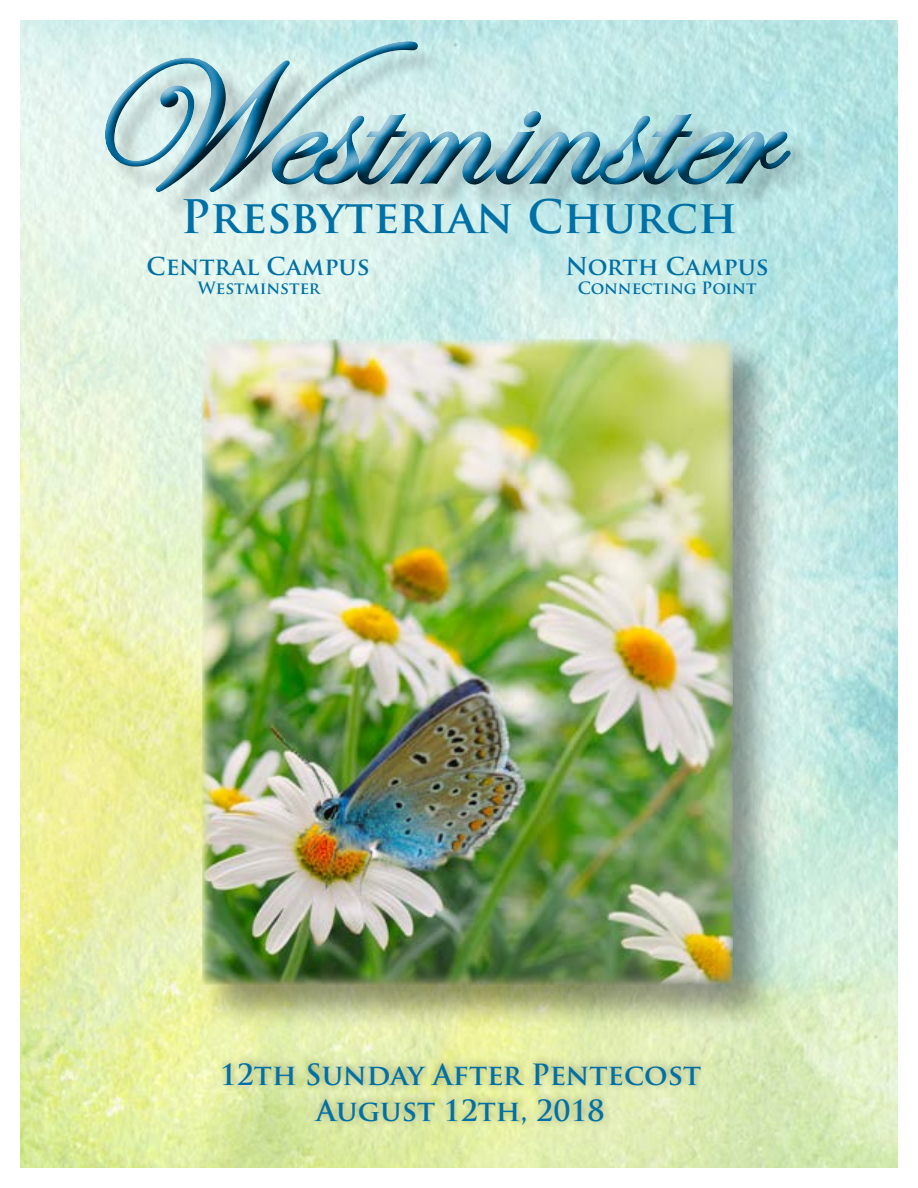
<style>
.page{position:relative;width:918px;height:1188px;background:#fff}
.page>*{position:absolute;margin:0;border:0;box-sizing:border-box;transform-origin:0 0}
.t1{font:700 45px "Trajan Pro";color:#0070a5}
.t2{font:700 28.5px/36.2px "Trajan Pro";color:#0070a5;text-align:center}
.t3{font:700 24px "Trajan Pro";color:#0070a5}
.t4{font:700 16.5px "Trajan Pro";color:#0070a5}
</style>
<div class="page">
<img style="left:20px;top:20px;width:878px;height:1148px">
<div style="left:110px;top:46px;width:706px;height:172px;background:#000;opacity:.2"></div>
<div style="left:89px;top:25px;width:711px;height:168px;background:#fff;opacity:.75"></div>
<div style="left:97px;top:32px;width:709px;height:161px;background:#000;opacity:.75"></div>
<div style="left:215px;top:1055px;width:493px;height:76px;background:#000;opacity:.3"></div>
<div style="left:198px;top:335px;width:582px;height:696px;background:#000;opacity:.4"></div>
<img style="left:203px;top:339px;width:530px;height:645px">
<h1 class="t1" style="left:181px;top:189px;width:558px">Presbyterian Church</h1>
<p class="t3" style="left:147px;top:251px;width:225px">Central Campus</p>
<p class="t4" style="left:198px;top:278px;width:124px">Westminster</p>
<p class="t3" style="left:565px;top:251px;width:205px">North Campus</p>
<p class="t4" style="left:578px;top:278px;width:180px">Connecting Point</p>
<p class="t2" style="left:220px;top:1057px;width:483px">12th Sunday After Pentecost<br>August 12th, 2018</p>
</div>
